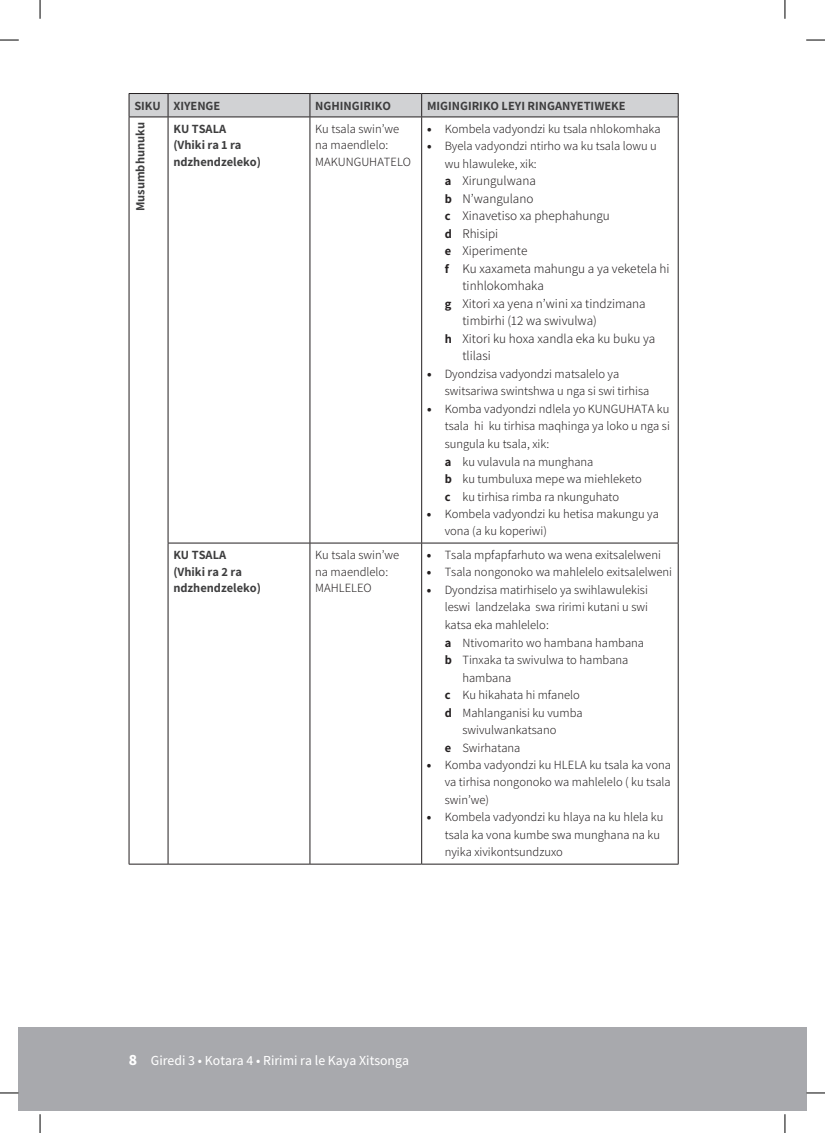
<style>
.page{position:relative;width:825px;height:1133px;background:#fff}
.page>*{position:absolute;margin:0;border:0;box-sizing:border-box;transform-origin:0 0}
.t1{font:500 13.75px "Assistant";color:#fff}
.t2{font:300 13.12px "Assistant";color:#231f20}
.t3{font:300 12.5px/17.5px "Assistant";color:#231f20}
.t4{font:700 12.5px/16.9px "Assistant";color:#3e3e3f}
.s1{font-weight:800}
.s2{font-weight:700;font-size:12.5px}
.s3{font-weight:700}
.s4{font-family:"Noto Sans JP";font-weight:900}
</style>
<div class="page">
<div style="left:784px;top:1027px;width:21px;height:83px;background:#a8a9ad"></div>
<div style="left:19px;top:1027px;width:765px;height:83px;background:#a8a9ad"></div>
<svg style="left:167px;top:118px;width:254px;height:745px"></svg>
<hr style="left:309px;top:117px;width:1px;height:425px;background:#231f20">
<hr style="left:309px;top:543px;width:1px;height:320px;background:#231f20">
<hr style="left:421px;top:542px;width:257px;height:1px;background:#231f20">
<hr style="left:168px;top:863px;width:142px;height:1px;background:#231f20">
<hr style="left:310px;top:863px;width:111px;height:1px;background:#231f20">
<hr style="left:421px;top:863px;width:257px;height:1px;background:#231f20">
<svg style="left:129px;top:93px;width:549px;height:24px;background:#c4c4c6"></svg>
<hr style="left:421px;top:117px;width:257px;height:1px;background:#231f20">
<hr style="left:677px;top:117px;width:1px;height:425px;background:#231f20">
<hr style="left:677px;top:543px;width:1px;height:320px;background:#231f20">
<hr style="left:421px;top:543px;width:1px;height:320px;background:#231f20">
<hr style="left:168px;top:117px;width:142px;height:1px;background:#231f20">
<hr style="left:310px;top:117px;width:111px;height:1px;background:#231f20">
<hr style="left:421px;top:117px;width:1px;height:425px;background:#231f20">
<hr style="left:168px;top:542px;width:142px;height:1px;background:#231f20">
<hr style="left:310px;top:542px;width:111px;height:1px;background:#231f20">
<hr style="left:129px;top:117px;width:39px;height:1px;background:#231f20">
<hr style="left:129px;top:117px;width:1px;height:426px;background:#231f20">
<hr style="left:168px;top:117px;width:1px;height:425px;background:#231f20">
<hr style="left:129px;top:543px;width:1px;height:320px;background:#231f20">
<hr style="left:168px;top:543px;width:1px;height:320px;background:#231f20">
<hr style="left:129px;top:863px;width:39px;height:1px;background:#231f20">
<svg style="left:0;top:39px;width:19px;height:2px"></svg>
<svg style="left:806px;top:39px;width:18px;height:2px"></svg>
<svg style="left:0;top:1092px;width:19px;height:1px"></svg>
<svg style="left:805px;top:1092px;width:19px;height:1px"></svg>
<svg style="left:39px;top:0;width:2px;height:19px"></svg>
<svg style="left:39px;top:1114px;width:2px;height:18px"></svg>
<svg style="left:784px;top:0;width:1px;height:19px"></svg>
<svg style="left:784px;top:1114px;width:1px;height:18px"></svg>
<p class="t4" style="left:134px;top:97px;width:87px">SIKU XIYENGE</p>
<p class="t4" style="left:315px;top:97px;width:77px">NGHINGIRIKO</p>
<p class="t4" style="left:427px;top:97px;width:200px">MIGINGIRIKO LEYI RINGANYETIWEKE</p>
<p class="t4" style="left:131px;top:211px;width:90px;rotate:-90deg">Musumbhunuku</p>
<p class="t4" style="left:173px;top:119px;width:89px">KU TSALA (Vhiki ra 1 ra ndzhendzeleko)</p>
<p class="t3" style="left:315px;top:119px;width:97px;line-height:16.9px">Ku tsala swin’we na maendlelo:<br>MAKUNGUHATELO</p>
<p class="t3" style="left:427px;top:119px;width:235px"><span class="s1">•</span> Kombela vadyondzi ku tsala nhlokomhaka</p>
<p class="t3" style="left:444px;top:136px;width:214px;text-indent:-18px"><span class="s1">•</span> Byela vadyondzi ntirho wa ku tsala lowu u wu hlawuleke, xik:</p>
<p class="t2" style="left:444px;top:172px;width:93px"><span class="s2">a</span> Xirungulwana</p>
<p class="t2" style="left:444px;top:189px;width:90px"><span class="s2">b</span> N’wangulano</p>
<p class="t2" style="left:444px;top:207px;width:167px"><span class="s2">c</span> Xinavetiso xa phephahungu</p>
<p class="t2" style="left:444px;top:224px;width:55px"><span class="s2">d</span> Rhisipi</p>
<p class="t2" style="left:444px;top:242px;width:84px"><span class="s2">e</span> Xiperimente</p>
<p class="t2" style="left:444px;top:259px;width:226px"><span class="s2">f</span> Ku xaxameta mahungu a ya veketela hi</p>
<p class="t2" style="left:462px;top:277px;width:83px">tinhlokomhaka</p>
<p class="t2" style="left:444px;top:294px;width:202px"><span class="s2">g</span> Xitori xa yena n’wini xa tindzimana</p>
<p class="t2" style="left:462px;top:312px;width:136px">timbirhi (12 wa swivulwa)</p>
<p class="t2" style="left:444px;top:329px;width:212px"><span class="s2">h</span> Xitori ku hoxa xandla eka ku buku ya</p>
<p class="t2" style="left:462px;top:347px;width:30px">tlilasi</p>
<p class="t3" style="left:444px;top:364px;width:206px;text-indent:-18px"><span class="s1">•</span> Dyondzisa vadyondzi matsalelo ya switsariwa swintshwa u nga si swi tirhisa</p>
<p class="t3" style="left:444px;top:399px;width:226px;text-indent:-18px"><span class="s1">•</span> Komba vadyondzi ndlela yo KUNGUHATA ku tsala hi ku tirhisa maqhinga ya loko u nga si sungula ku tsala, xik:<br><span class="s3">a</span> ku vulavula na munghana<br><span class="s3">b</span> ku tumbuluxa mepe wa miehleketo<br><span class="s3">c</span> ku tirhisa rimba ra nkunguhato</p>
<p class="t3" style="left:444px;top:504px;width:216px;text-indent:-18px"><span class="s1">•</span> Kombela vadyondzi ku hetisa makungu ya vona (a ku koperiwi)</p>
<p class="t4" style="left:173px;top:545px;width:89px">KU TSALA (Vhiki ra 2 ra ndzhendzeleko)</p>
<p class="t3" style="left:315px;top:545px;width:85px;line-height:16.9px">Ku tsala swin’we na maendlelo:<br>MAHLELEO</p>
<p class="t3" style="left:427px;top:545px;width:235px"><span class="s1">•</span> Tsala mpfapfarhuto wa wena exitsalelweni</p>
<p class="t3" style="left:427px;top:562px;width:246px"><span class="s1">•</span> Tsala nongonoko wa mahlelelo exitsalelweni</p>
<p class="t3" style="left:427px;top:580px;width:222px"><span class="s1">•</span> Dyondzisa matirhiselo ya swihlawulekisi</p>
<p class="t3" style="left:444px;top:597px;width:205px">leswi landzelaka swa ririmi kutani u swi</p>
<p class="t3" style="left:444px;top:615px;width:106px">katsa eka mahlelelo:</p>
<p class="t3" style="left:444px;top:633px;width:201px"><span class="s3">a</span> Ntivomarito wo hambana hambana</p>
<p class="t3" style="left:444px;top:650px;width:185px"><span class="s3">b</span> Tinxaka ta swivulwa to hambana</p>
<p class="t3" style="left:462px;top:668px;width:50px">hambana</p>
<p class="t3" style="left:444px;top:685px;width:137px"><span class="s3">c</span> Ku hikahata hi mfanelo</p>
<p class="t3" style="left:444px;top:703px;width:139px"><span class="s3">d</span> Mahlanganisi ku vumba</p>
<p class="t3" style="left:462px;top:720px;width:95px">swivulwankatsano</p>
<p class="t3" style="left:444px;top:738px;width:77px"><span class="s3">e</span> Swirhatana</p>
<p class="t3" style="left:444px;top:755px;width:228px;text-align:justify;text-indent:-18px"><span class="s1">•</span> Komba vadyondzi ku HLELA ku tsala ka vona va tirhisa nongonoko wa mahlelelo ( ku tsala swin’we)</p>
<p class="t3" style="left:444px;top:807px;width:220px;text-indent:-18px"><span class="s1">•</span> Kombela vadyondzi ku hlaya na ku hlela ku tsala ka vona kumbe swa munghana na ku nyika xivikontsundzuxo</p>
<p class="t1" style="left:129px;top:1050px;width:282px"><span class="s4">8</span> Giredi 3 • Kotara 4 • Ririmi ra le Kaya Xitsonga</p>
</div>
